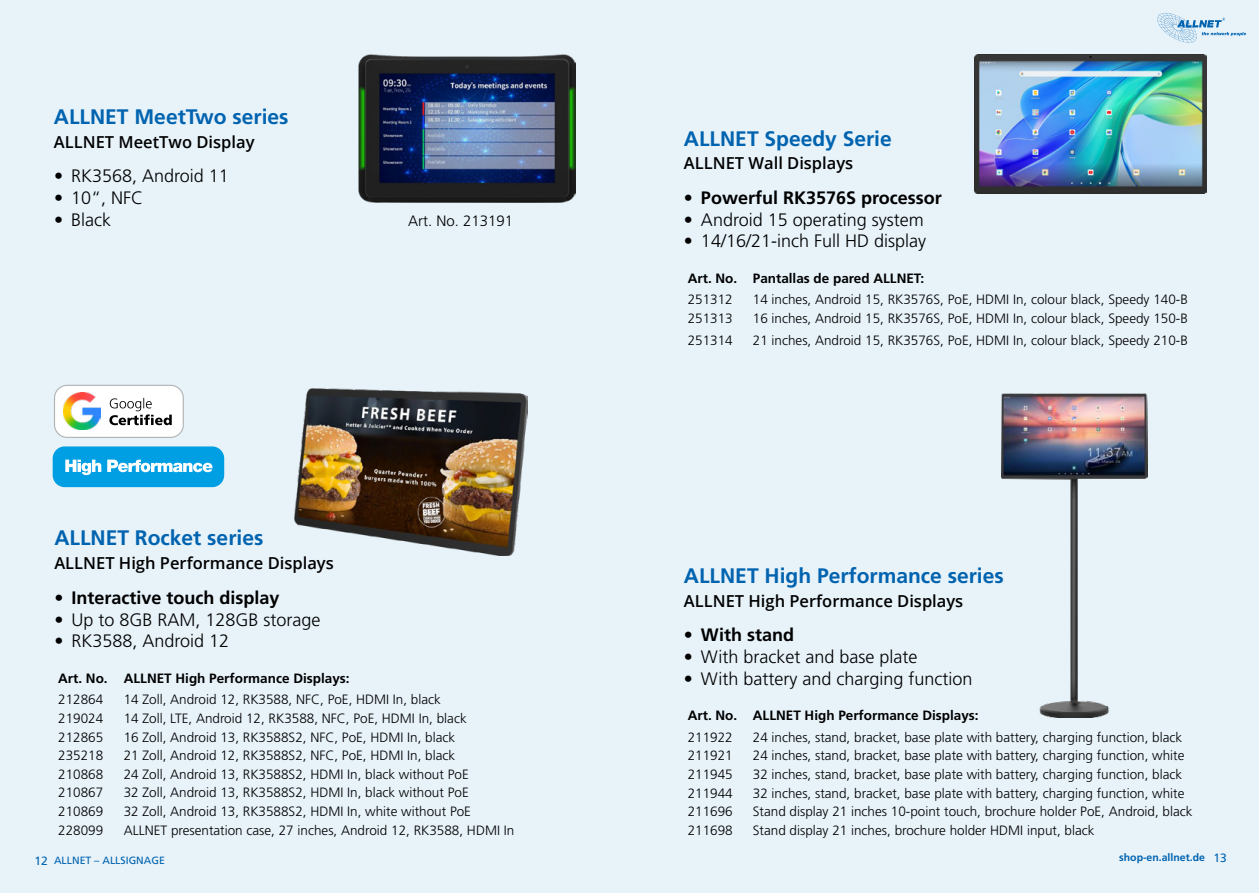
<style>
.page{position:relative;width:1259px;height:893px;background:#e7f2f9}
.page>*{position:absolute;margin:0;border:0;box-sizing:border-box;transform-origin:0 0}
.t1{font:700 21px "Frutiger LT Std";color:#0063af}
.t2{font:300 18px "Frutiger LT Std";color:#000}
.t3{font:700 18px "Frutiger LT Std";color:#000}
.t4{font:600 16.5px "Open Sans";color:#000}
.t5{font:300 15px "Frutiger LT Std";color:#000}
.t6{font:300 13.5px "Frutiger LT Std";color:#000}
.t7{font:700 13.5px "Frutiger LT Std";color:#000}
.t8{font:10.5px "Frutiger LT Std";color:#0063af}
.t9{font:700 10.5px "Frutiger LT Std";color:#0063af}
.s1{font-size:12px}
.s2{font-weight:400;font-size:12px}
</style>
<div class="page">
<svg style="left:1157px;top:13px;width:89px;height:30px"></svg>
<img style="left:358px;top:54px;width:217px;height:149px">
<div style="left:53px;top:446px;width:171px;height:41px;background:#009fe3;border-radius:12px"></div>
<svg style="left:65px;top:460px;width:36px;height:15px"></svg>
<svg style="left:107px;top:460px;width:105px;height:12px"></svg>
<img style="left:295px;top:389px;width:232px;height:166px">
<img style="left:974px;top:54px;width:232px;height:139px">
<div style="left:55px;top:385px;width:128px;height:52px;background:#fff;border-radius:13px"></div>
<div style="left:54px;top:385px;width:130px;height:53px;border:1px solid #b1b3b3;border-radius:13px"></div>
<img style="left:64px;top:393px;width:36px;height:37px">
<svg style="left:109px;top:398px;width:63px;height:27px"></svg>
<img style="left:1001px;top:394px;width:146px;height:323px">
<h1 class="t1" style="left:54px;top:104px;width:236px">ALLNET MeetTwo series</h1>
<p class="t4" style="left:54px;top:130px;width:202px">ALLNET MeetTwo Display</p>
<h2 class="t2" style="left:54px;top:166px;width:176px">• RK3568, Android 11</h2>
<h2 class="t2" style="left:54px;top:188px;width:91px">• 10“, NFC</h2>
<h2 class="t2" style="left:54px;top:209px;width:59px">• Black</h2>
<p class="t5" style="left:408px;top:212px;width:107px">Art. No. 213191</p>
<h1 class="t1" style="left:54px;top:526px;width:210px">ALLNET Rocket series</h1>
<p class="t4" style="left:54px;top:552px;width:281px">ALLNET High Performance Displays</p>
<h1 class="t1" style="left:684px;top:126px;width:209px">ALLNET Speedy Serie</h1>
<p class="t4" style="left:684px;top:152px;width:171px">ALLNET Wall Displays</p>
<h2 class="t3" style="left:684px;top:187px;width:259px">• Powerful RK3576S processor</h2>
<h2 class="t2" style="left:684px;top:209px;width:241px">• Android 15 operating system</h2>
<h2 class="t2" style="left:684px;top:231px;width:244px">• 14/16/21-inch Full HD display</h2>
<p class="t7" style="left:688px;top:270px;width:238px">Art. No. Pantallas de pared ALLNET:</p>
<p class="t6" style="left:688px;top:292px;width:47px">251312</p>
<p class="t6" style="left:753px;top:292px;width:436px">14 inches, Android 15, RK3576S, PoE, HDMI In, colour black, Speedy 140-B</p>
<p class="t6" style="left:688px;top:310px;width:47px">251313</p>
<p class="t6" style="left:753px;top:310px;width:436px">16 inches, Android 15, RK3576S, PoE, HDMI In, colour black, Speedy 150-B</p>
<p class="t6" style="left:688px;top:332px;width:47px">251314</p>
<p class="t6" style="left:753px;top:332px;width:436px">21 inches, Android 15, RK3576S, PoE, HDMI In, colour black, Speedy 210-B</p>
<h1 class="t1" style="left:684px;top:563px;width:321px">ALLNET High Performance series</h1>
<h2 class="t3" style="left:54px;top:587px;width:227px">• Interactive touch display</h2>
<p class="t4" style="left:684px;top:589px;width:281px">ALLNET High Performance Displays</p>
<h2 class="t2" style="left:54px;top:609px;width:268px">• Up to 8GB RAM, 128GB storage</h2>
<h2 class="t2" style="left:54px;top:631px;width:176px">• RK3588, Android 12</h2>
<h2 class="t3" style="left:684px;top:625px;width:112px">• With stand</h2>
<h2 class="t2" style="left:684px;top:647px;width:235px">• With bracket and base plate</h2>
<p class="t7" style="left:58px;top:670px;width:293px">Art. No. ALLNET High Performance Displays:</p>
<h2 class="t2" style="left:684px;top:668px;width:290px">• With battery and charging function</h2>
<p class="t6" style="left:58px;top:692px;width:47px">212864</p>
<p class="t6" style="left:124px;top:692px;width:319px">14 Zoll, Android 12, RK3588, NFC, PoE, HDMI In, black</p>
<p class="t6" style="left:58px;top:711px;width:47px">219024</p>
<p class="t6" style="left:124px;top:711px;width:344px">14 Zoll, LTE, Android 12, RK3588, NFC, PoE, HDMI In, black</p>
<p class="t6" style="left:58px;top:729px;width:47px">212865</p>
<p class="t6" style="left:124px;top:729px;width:333px">16 Zoll, Android 13, RK3588S2, NFC, PoE, HDMI In, black</p>
<p class="t6" style="left:58px;top:748px;width:47px">235218</p>
<p class="t6" style="left:124px;top:748px;width:333px">21 Zoll, Android 12, RK3588S2, NFC, PoE, HDMI In, black</p>
<p class="t6" style="left:58px;top:766px;width:47px">210868</p>
<p class="t6" style="left:124px;top:766px;width:346px">24 Zoll, Android 13, RK3588S2, HDMI In, black without PoE</p>
<p class="t6" style="left:58px;top:785px;width:47px">210867</p>
<p class="t6" style="left:124px;top:785px;width:346px">32 Zoll, Android 13, RK3588S2, HDMI In, black without PoE</p>
<p class="t6" style="left:58px;top:804px;width:47px">210869</p>
<p class="t6" style="left:124px;top:804px;width:349px">32 Zoll, Android 13, RK3588S2, HDMI In, white without PoE</p>
<p class="t6" style="left:58px;top:822px;width:47px">228099</p>
<p class="t6" style="left:124px;top:822px;width:392px">ALLNET presentation case, 27 inches, Android 12, RK3588, HDMI In</p>
<p class="t7" style="left:688px;top:708px;width:292px">Art. No. ALLNET High Performance Displays:</p>
<p class="t6" style="left:688px;top:729px;width:47px">211922</p>
<p class="t6" style="left:753px;top:729px;width:431px">24 inches, stand, bracket, base plate with battery, charging function, black</p>
<p class="t6" style="left:688px;top:748px;width:47px">211921</p>
<p class="t6" style="left:753px;top:748px;width:433px">24 inches, stand, bracket, base plate with battery, charging function, white</p>
<p class="t6" style="left:688px;top:766px;width:47px">211945</p>
<p class="t6" style="left:753px;top:766px;width:431px">32 inches, stand, bracket, base plate with battery, charging function, black</p>
<p class="t6" style="left:688px;top:785px;width:47px">211944</p>
<p class="t6" style="left:753px;top:785px;width:433px">32 inches, stand, bracket, base plate with battery, charging function, white</p>
<p class="t6" style="left:688px;top:804px;width:47px">211696</p>
<p class="t6" style="left:753px;top:804px;width:441px">Stand display 21 inches 10-point touch, brochure holder PoE, Android, black</p>
<p class="t6" style="left:688px;top:822px;width:47px">211698</p>
<p class="t6" style="left:753px;top:822px;width:343px">Stand display 21 inches, brochure holder HDMI input, black</p>
<p class="t8" style="left:34px;top:854px;width:132px"><span class="s1">12</span> ALLNET – ALLSIGNAGE</p>
<p class="t9" style="left:1119px;top:851px;width:109px">shop-en.allnet.de <span class="s2">13</span></p>
</div>
